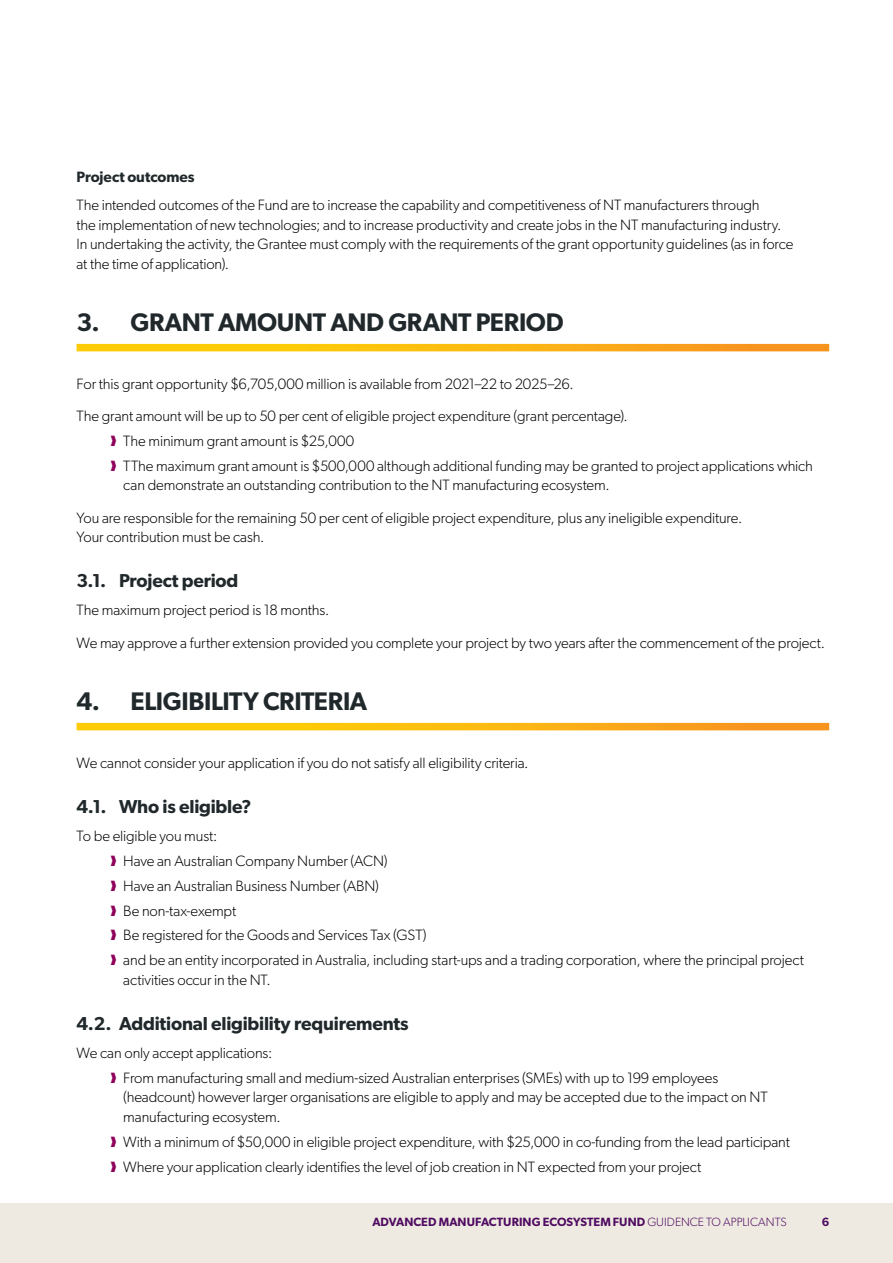
<style>
.page{position:relative;width:893px;height:1263px;background:#fff}
.page>*{position:absolute;margin:0;border:0;box-sizing:border-box;transform-origin:0 0}
._01_H1__caps_underli{font:600 25.5px "Gibson";letter-spacing:-.015em;color:#20282b}
._01_H2{font:600 18.75px "Gibson";letter-spacing:-.01em;color:#20282b}
._02_Body{font:300 15px/19.5px "Gibson";letter-spacing:-.005em;color:#000}
._02_Body_B4_bullet{font:300 15px "Gibson";letter-spacing:-.005em;color:#000}
._01_H3{font:600 15px "Gibson";letter-spacing:-.005em;color:#20282b}
.t1{font:600 12px "Gibson";letter-spacing:.005em;color:#500b62}
.s1{color:#8e005b}
.s2{font-weight:300}
</style>
<div class="page">
<div style="left:0;top:1203px;width:893px;height:60px;background:#eeeae1"></div>
<svg style="left:77px;top:344px;width:752px;height:7px;background:#fcb610"></svg>
<svg style="left:77px;top:723px;width:752px;height:7px;background:#fcb610"></svg>
<p class="_01_H3" style="left:77px;top:168px;width:120px">Project outcomes</p>
<p class="_02_Body" style="left:77px;top:195px;width:718px">The intended outcomes of the Fund are to increase the capability and competitiveness of NT manufacturers through<br>the implementation of new technologies; and to increase productivity and create jobs in the NT manufacturing industry.<br>In undertaking the activity, the Grantee must comply with the requirements of the grant opportunity guidelines (as in force at the time of application).</p>
<p class="_01_H1__caps_underli" style="left:77px;top:307px;width:489px">3. GRANT AMOUNT AND GRANT PERIOD</p>
<p class="_02_Body" style="left:77px;top:374px;width:499px">For this grant opportunity $6,705,000 million is available from 2021–22 to 2025–26.</p>
<p class="_02_Body_B4_bullet" style="left:77px;top:407px;width:553px">The grant amount will be up to 50 per cent of eligible project expenditure (grant percentage).</p>
<p class="_02_Body" style="left:111px;top:431px;width:245px"><span class="s1">❱</span> The minimum grant amount is $25,000</p>
<p class="_02_Body" style="left:123px;top:456px;width:691px;text-indent:-13px"><span class="s1">❱</span> TThe maximum grant amount is $500,000 although additional funding may be granted to project applications which can demonstrate an outstanding contribution to the NT manufacturing ecosystem.</p>
<p class="_02_Body" style="left:77px;top:507px;width:667px">You are responsible for the remaining 50 per cent of eligible project expenditure, plus any ineligible expenditure.<br>Your contribution must be cash.</p>
<p class="_01_H2" style="left:77px;top:570px;width:163px">3.1. Project period</p>
<p class="_02_Body" style="left:77px;top:600px;width:254px">The maximum project period is 18 months.</p>
<p class="_02_Body" style="left:77px;top:632px;width:750px">We may approve a further extension provided you complete your project by two years after the commencement of the project.</p>
<p class="_01_H1__caps_underli" style="left:77px;top:686px;width:292px">4. ELIGIBILITY CRITERIA</p>
<p class="_02_Body" style="left:77px;top:753px;width:453px">We cannot consider your application if you do not satisfy all eligibility criteria.</p>
<p class="_01_H2" style="left:77px;top:795px;width:176px">4.1. Who is eligible?</p>
<p class="_02_Body_B4_bullet" style="left:77px;top:827px;width:142px">To be eligible you must:</p>
<p class="_02_Body" style="left:111px;top:851px;width:278px"><span class="s1">❱</span> Have an Australian Company Number (ACN)</p>
<p class="_02_Body" style="left:111px;top:876px;width:270px"><span class="s1">❱</span> Have an Australian Business Number (ABN)</p>
<p class="_02_Body" style="left:111px;top:900px;width:127px"><span class="s1">❱</span> Be non-tax-exempt</p>
<p class="_02_Body" style="left:111px;top:925px;width:317px"><span class="s1">❱</span> Be registered for the Goods and Services Tax (GST)</p>
<p class="_02_Body" style="left:123px;top:950px;width:682px;text-indent:-13px"><span class="s1">❱</span> and be an entity incorporated in Australia, including start-ups and a trading corporation, where the principal project activities occur in the NT.</p>
<p class="_01_H2" style="left:77px;top:1012px;width:334px">4.2. Additional eligibility requirements</p>
<p class="_02_Body_B4_bullet" style="left:77px;top:1044px;width:197px">We can only accept applications:</p>
<p class="_02_Body" style="left:123px;top:1068px;width:646px;text-indent:-13px"><span class="s1">❱</span> From manufacturing small and medium-sized Australian enterprises (SMEs) with up to 199 employees (headcount) however larger organisations are eligible to apply and may be accepted due to the impact on NT manufacturing ecosystem.</p>
<p class="_02_Body" style="left:111px;top:1131px;width:681px"><span class="s1">❱</span> With a minimum of $50,000 in eligible project expenditure, with $25,000 in co-funding from the lead participant</p>
<p class="_02_Body" style="left:111px;top:1156px;width:592px"><span class="s1">❱</span> Where your application clearly identifies the level of job creation in NT expected from your project</p>
<p class="t1" style="left:372px;top:1214px;width:416px">ADVANCED MANUFACTURING ECOSYSTEM FUND <span class="s2">GUIDENCE TO APPLICANTS</span></p>
<p class="t1" style="left:822px;top:1214px;width:9px">6</p>
</div>
